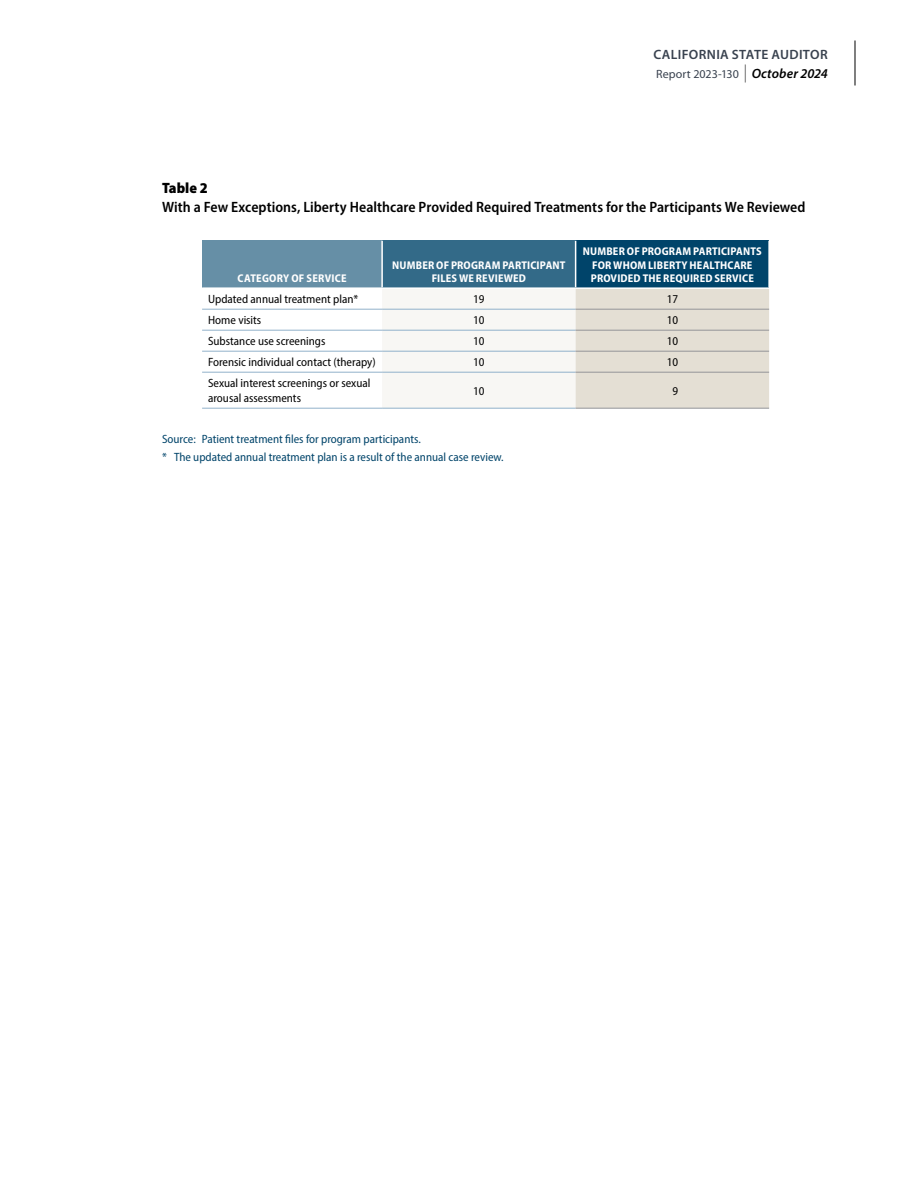
<style>
.page{position:relative;width:918px;height:1188px;background:#fff}
.page>*{position:absolute;margin:0;border:0;box-sizing:border-box;transform-origin:0 0}
.table_title{font:600 semi-condensed 15px "Myriad Pro";letter-spacing:.005em;color:#000}
.table_number{font:900 semi-condensed 15px "Myriad Pro";color:#000}
.t1{font:600 13.5px "Myriad Pro";letter-spacing:.03em;color:#39424f}
.table_text{font:semi-condensed 12px/15px "Myriad Pro";color:#000}
.graphic_footnotes{font:semi-condensed 12px "Myriad Pro";color:#00446a}
.graphic_source_notes{font:semi-condensed 12px "Myriad Pro";color:#00446a}
.t2{font:12px "Myriad Pro";letter-spacing:.01em;color:#39424f}
.table_heads{font:700 semi-condensed 11.25px/13.5px "Myriad Pro";letter-spacing:.015em;color:#fff;text-align:center}
.table_text-2{font:700 semi-condensed 11.25px "Myriad Pro";letter-spacing:.025em;color:#fff}
.s1{font-weight:300;font-size:18px;color:#000}
.s2{font-weight:600;font-style:italic;font-size:13.5px;color:#000}
</style>
<div class="page">
<div style="left:202px;top:241px;width:180px;height:47px;background:#668fa6"></div>
<div style="left:382px;top:241px;width:194px;height:47px;background:#336a88"></div>
<div style="left:576px;top:241px;width:193px;height:47px;background:#00446a"></div>
<svg style="left:382px;top:289px;width:387px;height:119px"></svg>
<hr style="left:202px;top:309px;width:180px;height:1px;background:#91b1ca">
<hr style="left:202px;top:330px;width:180px;height:1px;background:#91b1ca">
<hr style="left:202px;top:351px;width:180px;height:1px;background:#91b1ca">
<hr style="left:202px;top:372px;width:180px;height:1px;background:#91b1ca">
<hr style="left:202px;top:408px;width:180px;height:1px;background:#91b1ca">
<hr style="left:575px;top:241px;width:1px;height:46px;background:#fff">
<hr style="left:768px;top:241px;width:2px;height:46px;background:#fff">
<hr style="left:381px;top:241px;width:2px;height:46px;background:#fff">
<hr style="left:202px;top:287px;width:181px;height:2px;background:#fff">
<hr style="left:382px;top:309px;width:194px;height:1px;background:#91b1ca">
<hr style="left:382px;top:330px;width:194px;height:1px;background:#91b1ca">
<hr style="left:382px;top:351px;width:194px;height:1px;background:#91b1ca">
<hr style="left:382px;top:372px;width:194px;height:1px;background:#91b1ca">
<hr style="left:382px;top:408px;width:194px;height:1px;background:#91b1ca">
<hr style="left:576px;top:309px;width:193px;height:1px;background:#939598">
<hr style="left:576px;top:330px;width:193px;height:1px;background:#939598">
<hr style="left:576px;top:351px;width:193px;height:1px;background:#939598">
<hr style="left:576px;top:372px;width:193px;height:1px;background:#939598">
<hr style="left:576px;top:408px;width:193px;height:1px;background:#939598">
<hr style="left:383px;top:287px;width:193px;height:2px;background:#fff">
<hr style="left:576px;top:287px;width:194px;height:2px;background:#fff">
<hr style="left:855px;top:40px;width:1px;height:46px;background:#000">
<p class="t1" style="left:653px;top:45px;width:176px">CALIFORNIA STATE AUDITOR</p>
<p class="t2" style="left:656px;top:67px;width:173px">Report 2023-130 <span class="s1">|</span> <span class="s2">October 2024</span></p>
<p class="table_number" style="left:162px;top:178px;width:47px">Table 2</p>
<p class="table_title" style="left:162px;top:198px;width:645px">With a Few Exceptions, Liberty Healthcare Provided Required Treatments for the Participants We Reviewed</p>
<p class="table_text-2" style="left:238px;top:271px;width:111px">CATEGORY OF SERVICE</p>
<p class="table_heads" style="left:392px;top:258px;width:175px">NUMBER OF PROGRAM PARTICIPANT<br>FILES WE REVIEWED</p>
<p class="table_heads" style="left:583px;top:244px;width:180px">NUMBER OF PROGRAM PARTICIPANTS<br>FOR WHOM LIBERTY HEALTHCARE<br>PROVIDED THE REQUIRED SERVICE</p>
<p class="table_text" style="left:208px;top:292px;width:152px">Updated annual treatment plan*</p>
<p class="table_text" style="left:473px;top:292px;width:13px">19</p>
<p class="table_text" style="left:667px;top:292px;width:13px">17</p>
<p class="table_text" style="left:208px;top:313px;width:55px">Home visits</p>
<p class="table_text" style="left:473px;top:313px;width:13px">10</p>
<p class="table_text" style="left:667px;top:313px;width:13px">10</p>
<p class="table_text" style="left:208px;top:334px;width:119px">Substance use screenings</p>
<p class="table_text" style="left:473px;top:334px;width:13px">10</p>
<p class="table_text" style="left:667px;top:334px;width:13px">10</p>
<p class="table_text" style="left:208px;top:355px;width:169px">Forensic individual contact (therapy)</p>
<p class="table_text" style="left:473px;top:355px;width:13px">10</p>
<p class="table_text" style="left:667px;top:355px;width:13px">10</p>
<p class="table_text" style="left:208px;top:376px;width:164px">Sexual interest screenings or sexual arousal assessments</p>
<p class="table_text" style="left:473px;top:383px;width:13px">10</p>
<p class="table_text" style="left:672px;top:383px;width:7px">9</p>
<p class="graphic_source_notes" style="left:162px;top:432px;width:260px">Source: Patient treatment files for program participants.</p>
<p class="graphic_footnotes" style="left:162px;top:450px;width:343px">* The updated annual treatment plan is a result of the annual case review.</p>
</div>
